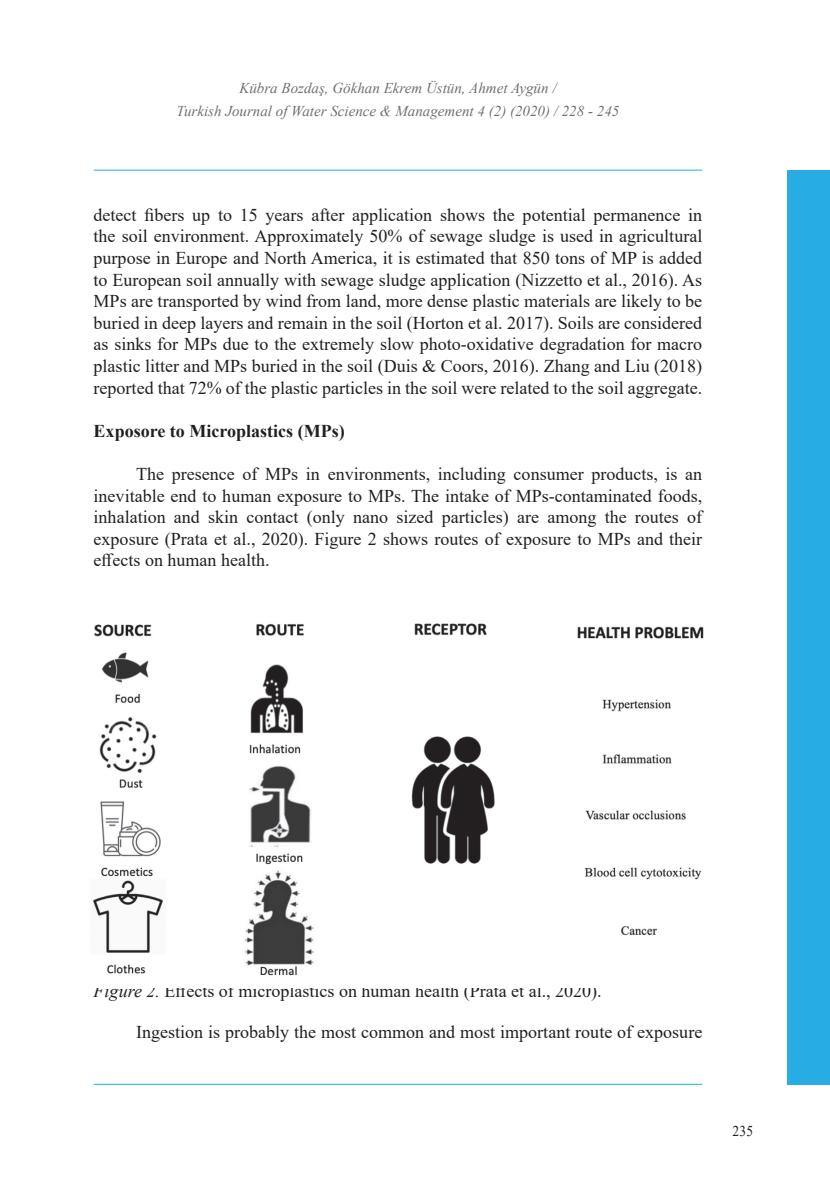
<style>
.page{position:relative;width:830px;height:1191px;background:#fff}
.page>*{position:absolute;margin:0;border:0;box-sizing:border-box;transform-origin:0 0}
.t1{font:18px/21.6px "Times New Roman";color:#231f20;text-align:justify}
.t2{font:700 18px "Times New Roman";color:#231f20}
.t3{font:italic 15px/22.2px "Times New Roman";color:#6f7073;text-align:center}
.t4{font:15px "Times New Roman";color:#231f20;scale:.9 1}
.s1{font-style:italic}
</style>
<div class="page">
<div style="left:787px;top:170px;width:42px;height:914px;background:#27ade3"></div>
<hr style="left:94px;top:170px;width:608px;height:1px;background:#27ade3">
<hr style="left:94px;top:1084px;width:608px;height:1px;background:#27ade3">
<img style="left:93px;top:623px;width:611px;height:353px">
<p class="t3" style="left:176px;top:77px;width:444px">Kübra Bozdaş, Gökhan Ekrem Üstün, Ahmet Aygün /<br>Turkish Journal of Water Science &amp; Management 4 (2) (2020) / 228 - 245</p>
<p class="t1" style="left:94px;top:203px;width:610px">detect fibers up to 15 years after application shows the potential permanence in the soil environment. Approximately 50% of sewage sludge is used in agricultural purpose in Europe and North America, it is estimated that 850 tons of MP is added to European soil annually with sewage sludge application (Nizzetto et al., 2016). As MPs are transported by wind from land, more dense plastic materials are likely to be buried in deep layers and remain in the soil (Horton et al. 2017). Soils are considered as sinks for MPs due to the extremely slow photo-oxidative degradation for macro plastic litter and MPs buried in the soil (Duis &amp; Coors, 2016). Zhang and Liu (2018) reported that 72% of the plastic particles in the soil were related to the soil aggregate.</p>
<p class="t2" style="left:94px;top:418px;width:252px">Exposore to Microplastics (MPs)</p>
<p class="t1" style="left:94px;top:462px;width:610px;text-indent:43px">The presence of MPs in environments, including consumer products, is an inevitable end to human exposure to MPs. The intake of MPs-contaminated foods, inhalation and skin contact (only nano sized particles) are among the routes of exposure (Prata et al., 2020). Figure 2 shows routes of exposure to MPs and their effects on human health.</p>
<p class="t1" style="left:94px;top:979px;width:509px"><span class="s1">Figure 2.</span> Effects of microplastics on human health (Prata et al., 2020).</p>
<p class="t1" style="left:136px;top:1020px;width:567px">Ingestion is probably the most common and most important route of exposure</p>
<p class="t4" style="left:732px;top:1120px;width:25px">235</p>
</div>
